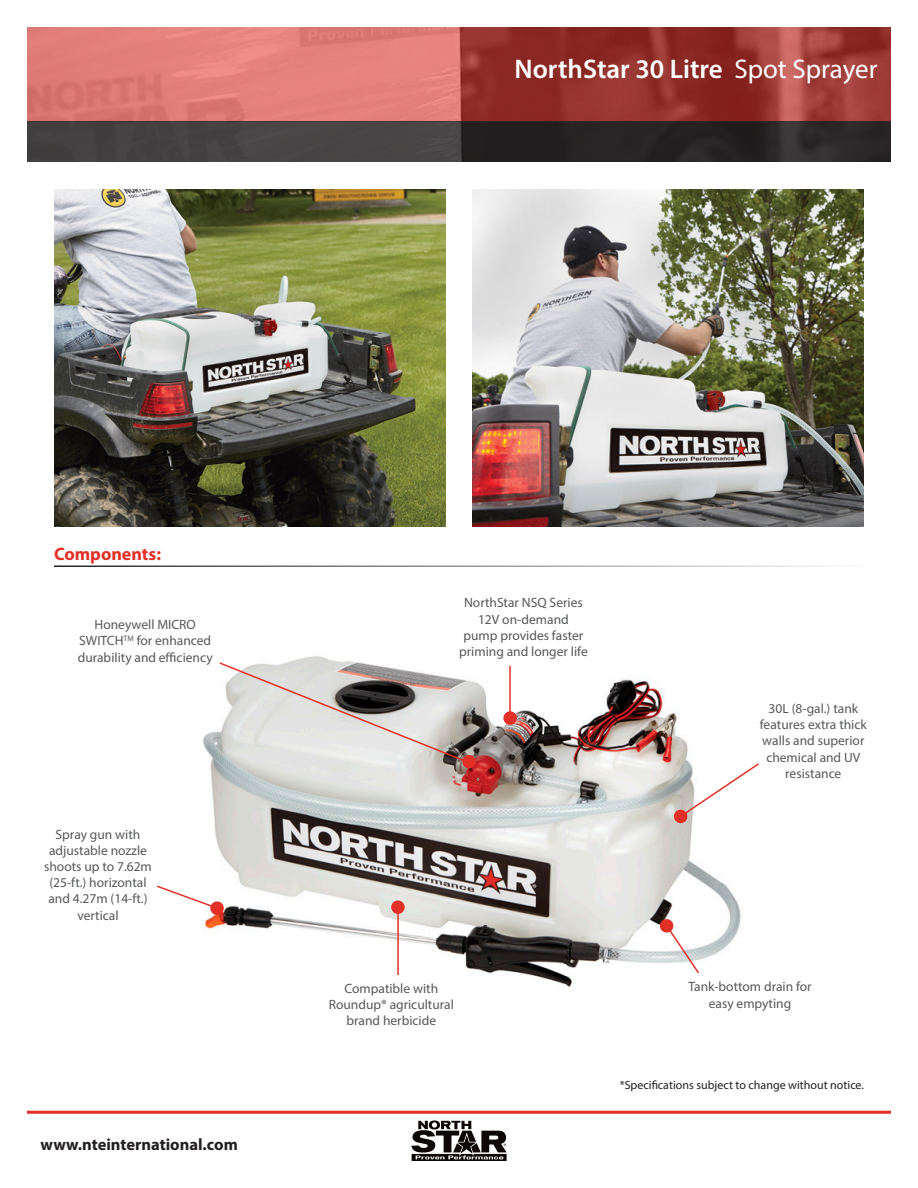
<style>
.page{position:relative;width:918px;height:1188px;background:#fff}
.page>*{position:absolute;margin:0;border:0;box-sizing:border-box;transform-origin:0 0}
.t1{font:600 27px "Myriad Pro";color:#fff}
.t2{font:700 18px "Myriad Pro";color:#e33027}
.t3{font:700 16.5px "Myriad Pro";color:#231f20}
.t4{font:13.5px/16.2px "Myriad Pro";color:#57585a;text-align:center}
.t5{font:12px "Myriad Pro";color:#231f20}
.s1{font-weight:400}
</style>
<div class="page">
<svg style="left:27px;top:27px;width:864px;height:95px;background:#ba5853"></svg>
<svg style="left:411px;top:1120px;width:96px;height:41px"></svg>
<hr style="left:27px;top:1111px;width:864px;height:3px;background:#e33027">
<svg style="left:27px;top:122px;width:864px;height:40px;background:#363334"></svg>
<img style="left:202px;top:656px;width:539px;height:331px">
<hr style="left:509px;top:666px;width:2px;height:52px;background:#e33027">
<div style="left:503px;top:711px;width:14px;height:14px;background:#e33027;border-radius:50%"></div>
<svg style="left:157px;top:884px;width:68px;height:32px"></svg>
<svg style="left:673px;top:762px;width:86px;height:62px"></svg>
<svg style="left:659px;top:918px;width:42px;height:57px"></svg>
<hr style="left:397px;top:908px;width:2px;height:67px;background:#e33027">
<div style="left:391px;top:900px;width:14px;height:14px;background:#e33027;border-radius:50%"></div>
<svg style="left:218px;top:661px;width:259px;height:108px;background:#cac5c3"></svg>
<img style="left:54px;top:189px;width:392px;height:337px">
<img style="left:472px;top:189px;width:392px;height:337px">
<p class="t1" style="left:514px;top:51px;width:365px">NorthStar 30 Litre <span class="s1">Spot Sprayer</span></p>
<p class="t2" style="left:54px;top:542px;width:109px">Components:</p>
<p class="t4" style="left:78px;top:616px;width:137px">Honeywell MICRO<br>SWITCH<sup>TM</sup> for enhanced durability and efficiency</p>
<p class="t4" style="left:44px;top:826px;width:109px">Spray gun with adjustable nozzle shoots up to 7.62m (25-ft.) horizontal and 4.27m (14-ft.) vertical</p>
<p class="t3" style="left:40px;top:1134px;width:199px">www.nteinternational.com</p>
<p class="t4" style="left:459px;top:595px;width:130px">NorthStar NSQ Series<br>12V on-demand<br>pump provides faster priming and longer life</p>
<p class="t4" style="left:760px;top:700px;width:108px">30L (8-gal.) tank features extra thick walls and superior chemical and UV resistance</p>
<p class="t4" style="left:329px;top:980px;width:127px">Compatible with<br>Roundup® agricultural brand herbicide</p>
<p class="t4" style="left:688px;top:979px;width:125px">Tank-bottom drain for easy empyting</p>
<p class="t5" style="left:620px;top:1078px;width:246px">*Specifications subject to change without notice.</p>
</div>
